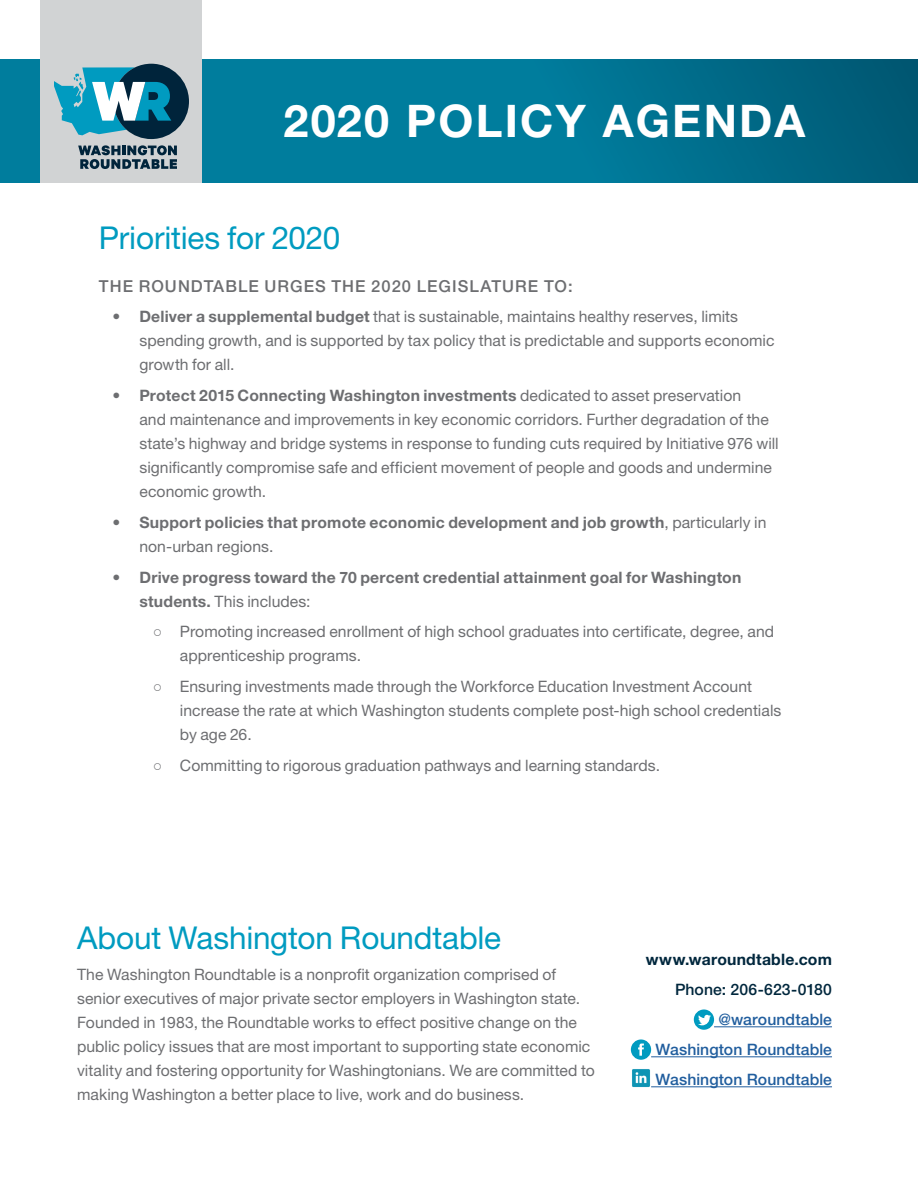
<style>
.page{position:relative;width:918px;height:1188px;background:#fff}
.page>*{position:absolute;margin:0;border:0;box-sizing:border-box;transform-origin:0 0}
.t1{font:700 45px "Helvetica Neue LT Std";letter-spacing:.05em;color:#fff}
.t2{font:31.5px "Helvetica Neue LT Std";letter-spacing:-.005em;color:#009bc0}
.t3{font:500 16.5px "Helvetica Neue LT Std";letter-spacing:.065em;color:#6d6e71}
.t4{font:15.75px/24px "Helvetica Neue LT Std";letter-spacing:.005em;color:#6d6e71}
.t5{font:700 15.75px/24px "Helvetica Neue LT Std";letter-spacing:.01em;color:#6d6e71}
.t6{font:500 15.75px/30px "Helvetica Neue LT Std";letter-spacing:.005em;color:#215e9e;text-align:justify}
.t7{font:700 15.75px "Helvetica Neue LT Std";letter-spacing:.015em;color:#00273d}
.t8{font:500 15.75px "Helvetica Neue LT Std";letter-spacing:.005em;color:#00273d}
.s1{font-weight:700}
.s2{font-weight:400}
.s3{font-family:"Arial"}
</style>
<div class="page">
<hr style="left:714px;top:1026px;width:118px;height:1px;background:#215e9e">
<hr style="left:651px;top:1056px;width:181px;height:1px;background:#215e9e">
<hr style="left:651px;top:1086px;width:181px;height:1px;background:#215e9e">
<div style="left:694px;top:1009px;width:20px;height:21px;background:#009bc0;border-radius:50%"></div>
<svg style="left:698px;top:1015px;width:13px;height:10px"></svg>
<div style="left:631px;top:1039px;width:20px;height:21px;background:#009bc0;border-radius:50%"></div>
<svg style="left:638px;top:1044px;width:6px;height:12px"></svg>
<svg style="left:0;top:60px;width:918px;height:122px;background:#007492"></svg>
<div style="left:40px;top:0;width:162px;height:182px;background:#d1d3d4"></div>
<svg style="left:78px;top:145px;width:99px;height:24px"></svg>
<svg style="left:54px;top:64px;width:135px;height:75px"></svg>
<img style="left:632px;top:1069px;width:18px;height:19px">
<h1 class="t1" style="left:284px;top:93px;width:523px">2020 POLICY AGENDA</h1>
<h2 class="t2" style="left:99px;top:219px;width:243px">Priorities for 2020</h2>
<p class="t3" style="left:99px;top:276px;width:475px">THE ROUNDTABLE URGES THE 2020 LEGISLATURE TO:</p>
<p class="t4" style="left:139px;top:305px;width:637px;text-indent:-27px"><span class="s1">• Deliver a supplemental budget</span> that is sustainable, maintains healthy reserves, limits spending growth, and is supported by tax policy that is predictable and supports economic growth for all.</p>
<p class="t4" style="left:139px;top:383px;width:641px;text-indent:-27px"><span class="s1">• Protect 2015 Connecting Washington investments</span> dedicated to asset preservation<br>and maintenance and improvements in key economic corridors. Further degradation of the state’s highway and bridge systems in response to funding cuts required by Initiative 976 will significantly compromise safe and efficient movement of people and goods and undermine economic growth.</p>
<p class="t5" style="left:139px;top:510px;width:629px;text-indent:-27px">• Support policies that promote economic development and job growth<span class="s2">, particularly in non-urban regions.</span></p>
<p class="t5" style="left:139px;top:565px;width:603px;text-indent:-27px">• Drive progress toward the 70 percent credential attainment goal for Washington students. <span class="s2">This includes:</span></p>
<p class="t4" style="left:180px;top:620px;width:596px;text-indent:-27px"><span class="s3">○</span> Promoting increased enrollment of high school graduates into certificate, degree, and apprenticeship programs.</p>
<p class="t4" style="left:180px;top:674px;width:603px;text-indent:-27px"><span class="s3">○</span> Ensuring investments made through the Workforce Education Investment Account increase the rate at which Washington students complete post-high school credentials by age 26.</p>
<p class="t4" style="left:153px;top:753px;width:509px"><span class="s3">○</span> Committing to rigorous graduation pathways and learning standards.</p>
<h2 class="t2" style="left:77px;top:920px;width:426px">About Washington Roundtable</h2>
<p class="t4" style="left:77px;top:962px;width:519px">The Washington Roundtable is a nonprofit organization comprised of senior executives of major private sector employers in Washington state.<br>Founded in 1983, the Roundtable works to effect positive change on the public policy issues that are most important to supporting state economic vitality and fostering opportunity for Washingtonians. We are committed to making Washington a better place to live, work and do business.</p>
<p class="t7" style="left:646px;top:950px;width:188px">www.waroundtable.com</p>
<p class="t8" style="left:675px;top:980px;width:158px">Phone: 206-623-0180</p>
<p class="t6" style="left:656px;top:1004px;width:178px;text-indent:63px">@waroundtable Washington Roundtable Washington Roundtable</p>
</div>
